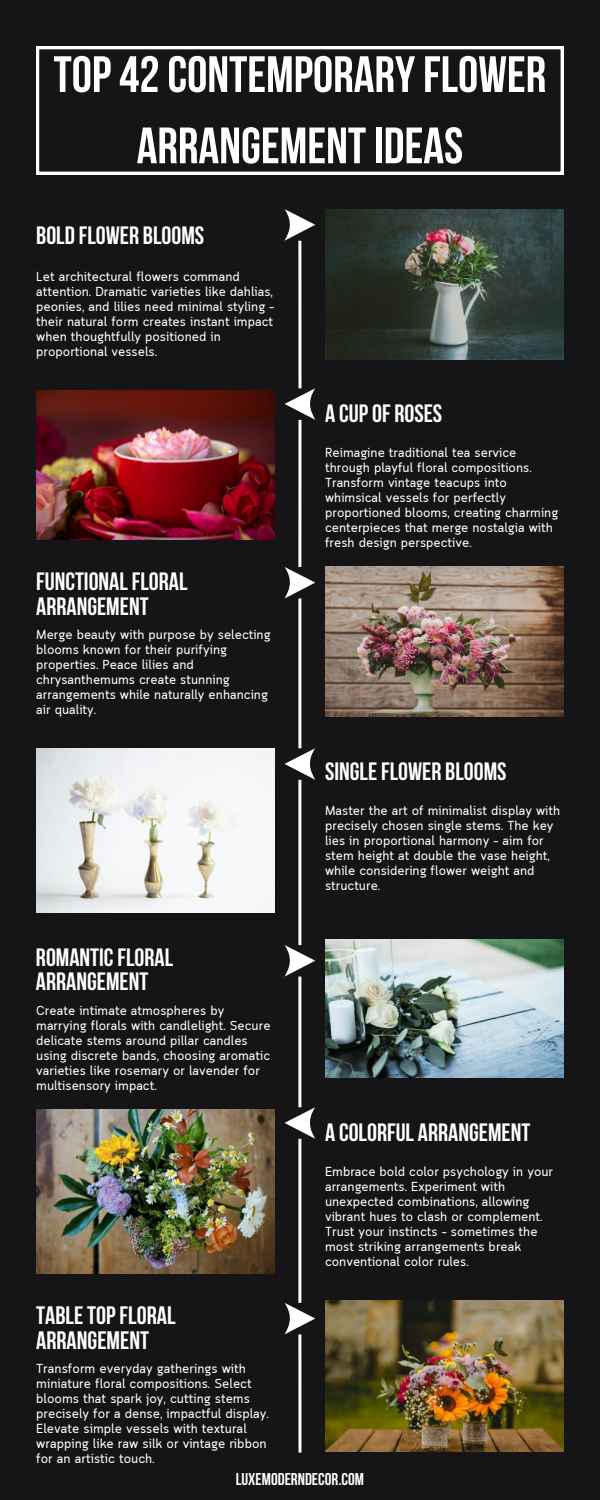
<style>
.page{position:relative;width:600px;height:1500px;background:#151417}
.page>*{position:absolute;margin:0;border:0;box-sizing:border-box;transform-origin:0 0}
.t1{font:700 51.1px/71.2px "Bebas Neue";color:#fff;text-align:center}
.t2{font:700 25.1px/24.9px "Bebas Neue";color:#fff}
.t3{font:700 25px/24.8px "Bebas Neue";color:#fff}
.t4{font:700 17px "Bebas Neue";color:#fff}
.t5{font:13.1px/15.1px "Cloud";color:#fff}
.t6{font:13px/15px "Cloud";color:#fff}
</style>
<div class="page">
<hr style="left:298px;top:241px;width:3px;height:147px;background:#fff">
<svg style="left:285px;top:209px;width:30px;height:32px"></svg>
<svg style="left:285px;top:388px;width:30px;height:32px"></svg>
<svg style="left:285px;top:567px;width:30px;height:31px"></svg>
<svg style="left:285px;top:945px;width:30px;height:32px"></svg>
<svg style="left:285px;top:748px;width:30px;height:32px"></svg>
<hr style="left:298px;top:420px;width:3px;height:147px;background:#fff">
<hr style="left:298px;top:599px;width:3px;height:149px;background:#fff">
<hr style="left:298px;top:780px;width:3px;height:165px;background:#fff">
<hr style="left:298px;top:977px;width:3px;height:130px;background:#fff">
<svg style="left:36px;top:46px;width:527px;height:129px"></svg>
<img style="left:36px;top:390px;width:239px;height:150px">
<img style="left:325px;top:209px;width:239px;height:150px">
<img style="left:36px;top:748px;width:239px;height:165px">
<img style="left:325px;top:567px;width:239px;height:150px">
<img style="left:325px;top:940px;width:239px;height:138px">
<img style="left:36px;top:1109px;width:239px;height:164px">
<img style="left:325px;top:1301px;width:239px;height:151px">
<svg style="left:285px;top:1107px;width:30px;height:32px"></svg>
<hr style="left:298px;top:1139px;width:3px;height:164px;background:#fff">
<svg style="left:285px;top:1303px;width:30px;height:31px"></svg>
<hr style="left:298px;top:1334px;width:3px;height:119px;background:#fff">
<h1 class="t1" style="left:54px;top:44px;width:494px">TOP42CONTEMPORARYFLOWER<br>ARRANGEMENTIDEAS</h1>
<p class="t3" style="left:36px;top:226px;width:170px">BOLD FLOWER BLOOMS</p>
<h2 class="t6" style="left:36px;top:270px;width:240px">Let architectural flowers command attention. Dramatic varieties like dahlias, peonies, and lilies need minimal styling – their natural form creates instant impact when thoughtfully positioned in proportional vessels.</h2>
<p class="t3" style="left:36px;top:571px;width:153px">FUNCTIONALFLORAL<br>ARRANGEMENT</p>
<p class="t6" style="left:36px;top:628px;width:236px">Merge beauty with purpose by selecting blooms known for their purifying properties. Peace lilies and chrysanthemums create stunning arrangements while naturally enhancing air quality.</p>
<p class="t3" style="left:36px;top:947px;width:139px">ROMANTICFLORAL<br>ARRANGEMENT</p>
<p class="t6" style="left:36px;top:1004px;width:236px">Create intimate atmospheres by marrying florals with candlelight. Secure delicate stems around pillar candles using discrete bands, choosing aromatic varieties like rosemary or lavender for multisensory impact.</p>
<h2 class="t2" style="left:36px;top:1305px;width:141px">TABLETOPFLORAL<br>ARRANGEMENT</h2>
<p class="t5" style="left:36px;top:1362px;width:234px">Transform everyday gatherings with miniature floral compositions. Select blooms that spark joy, cutting stems precisely for a dense, impactful display.<br>Elevate simple vessels with textural wrapping like raw silk or vintage ribbon for an artistic touch.</p>
<p class="t3" style="left:325px;top:403px;width:119px">A CUPOF ROSES</p>
<h2 class="t6" style="left:325px;top:447px;width:235px">Reimagine traditional tea service through playful floral compositions.<br>Transform vintage teacups into whimsical vessels for perfectly proportioned blooms, creating charming centerpieces that merge nostalgia with fresh design perspective.</h2>
<p class="t3" style="left:325px;top:761px;width:183px">SINGLEFLOWER BLOOMS</p>
<h2 class="t6" style="left:325px;top:805px;width:237px">Master the art of minimalist display with precisely chosen single stems. The key lies in proportional harmony – aim for stem height at double the vase height, while considering flower weight and structure.</h2>
<p class="t3" style="left:325px;top:1122px;width:207px">A COLORFUL ARRANGEMENT</p>
<h2 class="t6" style="left:325px;top:1166px;width:230px">Embrace bold color psychology in your arrangements. Experiment with unexpected combinations, allowing vibrant hues to clash or complement.<br>Trust your instincts – sometimes the most striking arrangements break conventional color rules.</h2>
<p class="t4" style="left:236px;top:1472px;width:130px">LUXEMODERNDECOR.COM</p>
</div>
